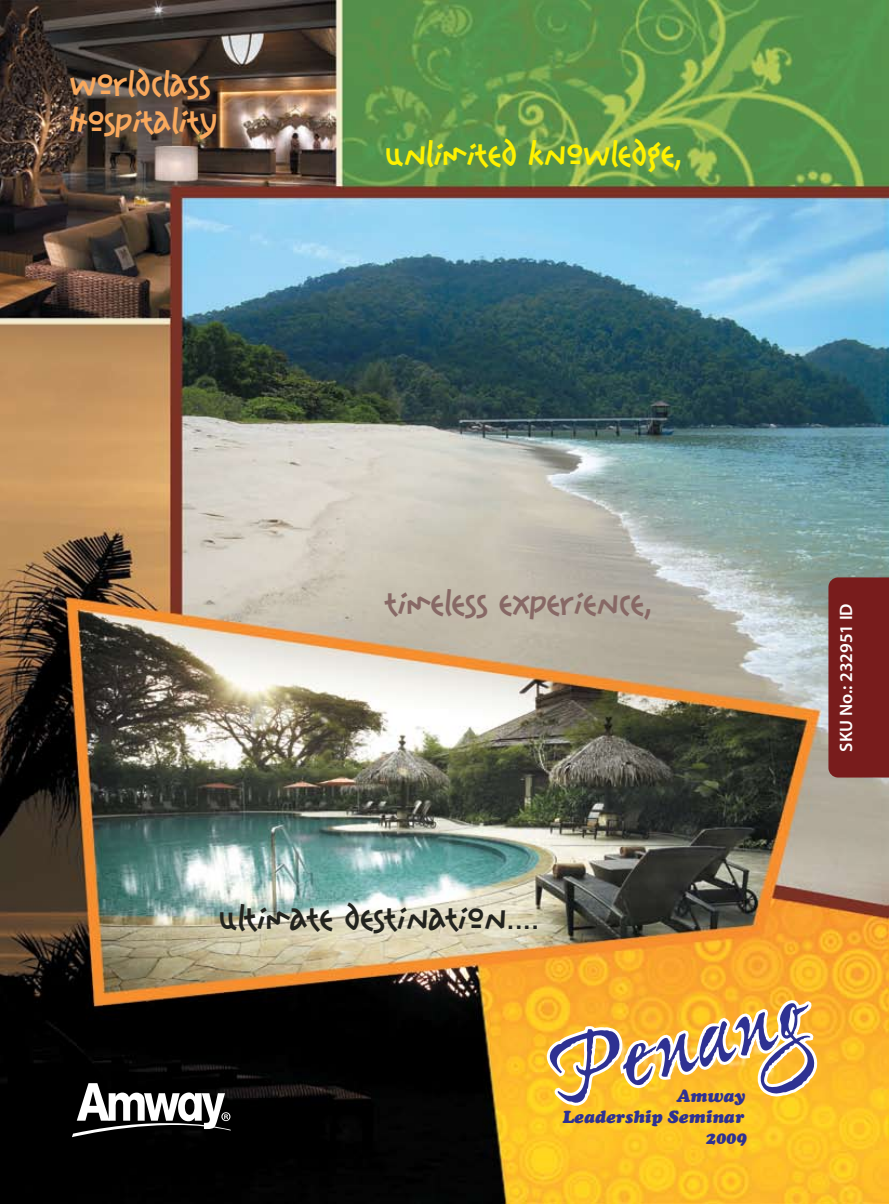
<style>
.page{position:relative;width:889px;height:1204px;background:#fff}
.page>*{position:absolute;margin:0;border:0;box-sizing:border-box;transform-origin:0 0}
.t1{font:31.5px "Amazon Regular SWFTE";color:#22231e}
.t2{font:31.5px/37.8px "Amazon Regular SWFTE";color:#faa95d}
.t3{font:31.5px "Amazon Regular SWFTE";color:#876865}
.t4{font:31.5px "Amazon Regular SWFTE";color:#fff200}
.t5{font:600 18px "Myriad Pro";color:#fff}
.t6{font:17.4px/21px "Cupertino";color:#2e3192;text-align:right}
</style>
<div class="page">
<img style="left:0;top:0;width:888px;height:1203px">
<svg style="left:542px;top:950px;width:281px;height:239px"></svg>
<div style="left:828px;top:577px;width:61px;height:200px;background:#781c1c"></div>
<svg style="left:72px;top:1083px;width:159px;height:54px"></svg>
<h1 class="t2" style="left:69px;top:68px;width:150px">worldclass hospitality</h1>
<h1 class="t4" style="left:385px;top:138px;width:298px">unlimited knowledge,</h1>
<h1 class="t3" style="left:385px;top:587px;width:268px">timeless experience,</h1>
<h1 class="t1" style="left:219px;top:901px;width:321px">ultimate destination....</h1>
<p class="t6" style="left:562px;top:1084px;width:185px">Amway<br>Leadership Seminar<br>2009</p>
<p class="t5" style="left:834px;top:751px;width:150px;rotate:-90deg">SKU No.: 232951 ID</p>
</div>
